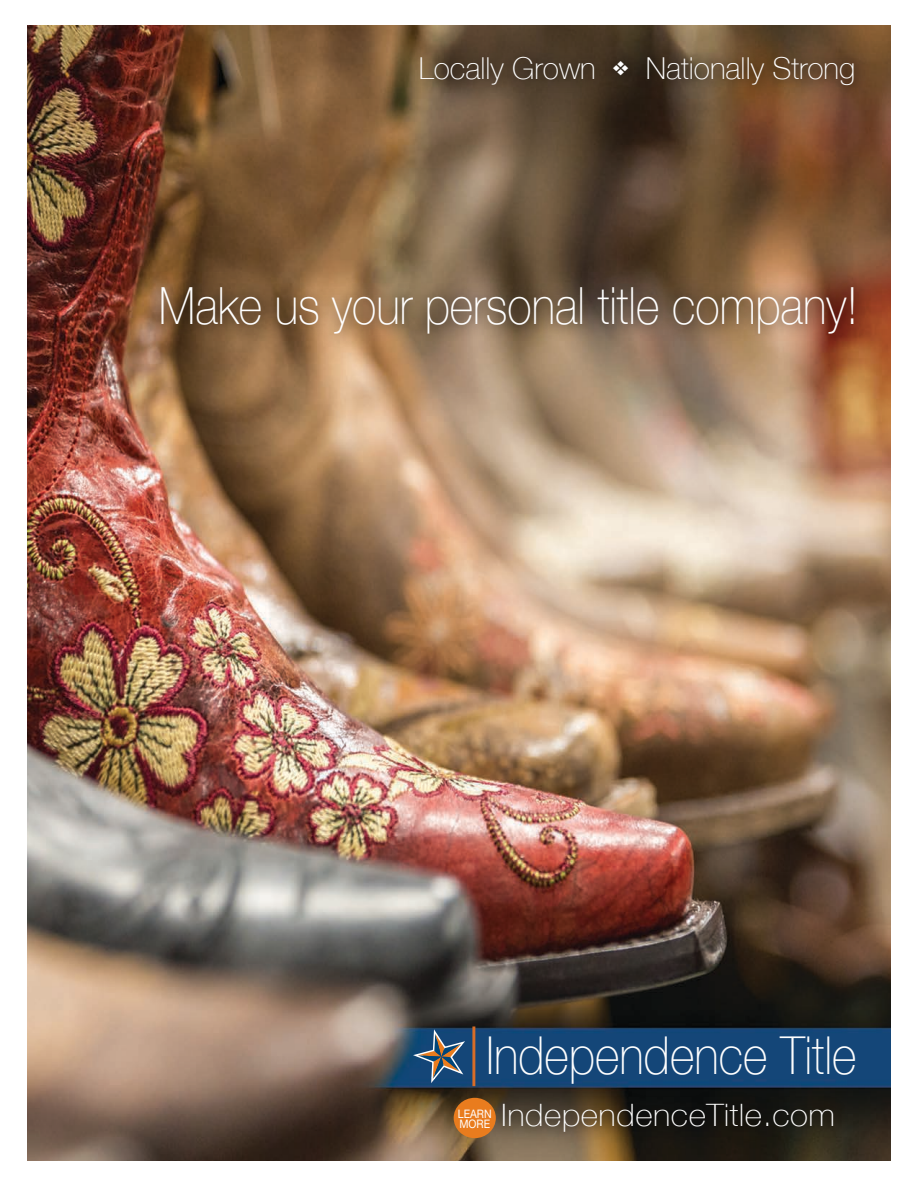
<style>
.page{position:relative;width:918px;height:1188px;background:#fff}
.page>*{position:absolute;margin:0;border:0;box-sizing:border-box;transform-origin:0 0}
.t1{font:100 52.2px "Helvetica Neue";color:#fff;scale:.9 1}
.t2{font:100 51.3px "Helvetica Neue";color:#fff;scale:.88 1}
.t3{font:100 30.9px "Helvetica Neue";letter-spacing:.015em;color:#fff;scale:1.08 1}
.t4{font:100 30.3px "Helvetica Neue";color:#fff}
.t5{font:11.7px/10.5px "Helvetica Neue";color:#fff;scale:.9 1}
</style>
<div class="page">
<img style="left:28px;top:26px;width:862px;height:1134px">
<img style="left:483px;top:1081px;width:371px;height:71px">
<div style="left:454px;top:1098px;width:42px;height:40px;background:#e97c1e;border-radius:50%"></div>
<svg style="left:408px;top:1025px;width:61px;height:58px;background:#375776"></svg>
<hr style="left:472px;top:1026px;width:3px;height:60px;background:#d86d27">
<img style="left:400px;top:31px;width:474px;height:73px">
<img style="left:137px;top:258px;width:743px;height:99px">
<p class="t4" style="left:419px;top:45px;width:438px">Locally Grown ❖ Nationally Strong</p>
<p class="t2" style="left:159px;top:267px;width:796px">Make us your personal title company!</p>
<p class="t1" style="left:486px;top:1016px;width:413px">Independence Title</p>
<p class="t5" style="left:458px;top:1108px;width:39px">LEARN<br>MORE</p>
<p class="t3" style="left:501px;top:1092px;width:311px">IndependenceTitle.com</p>
</div>
